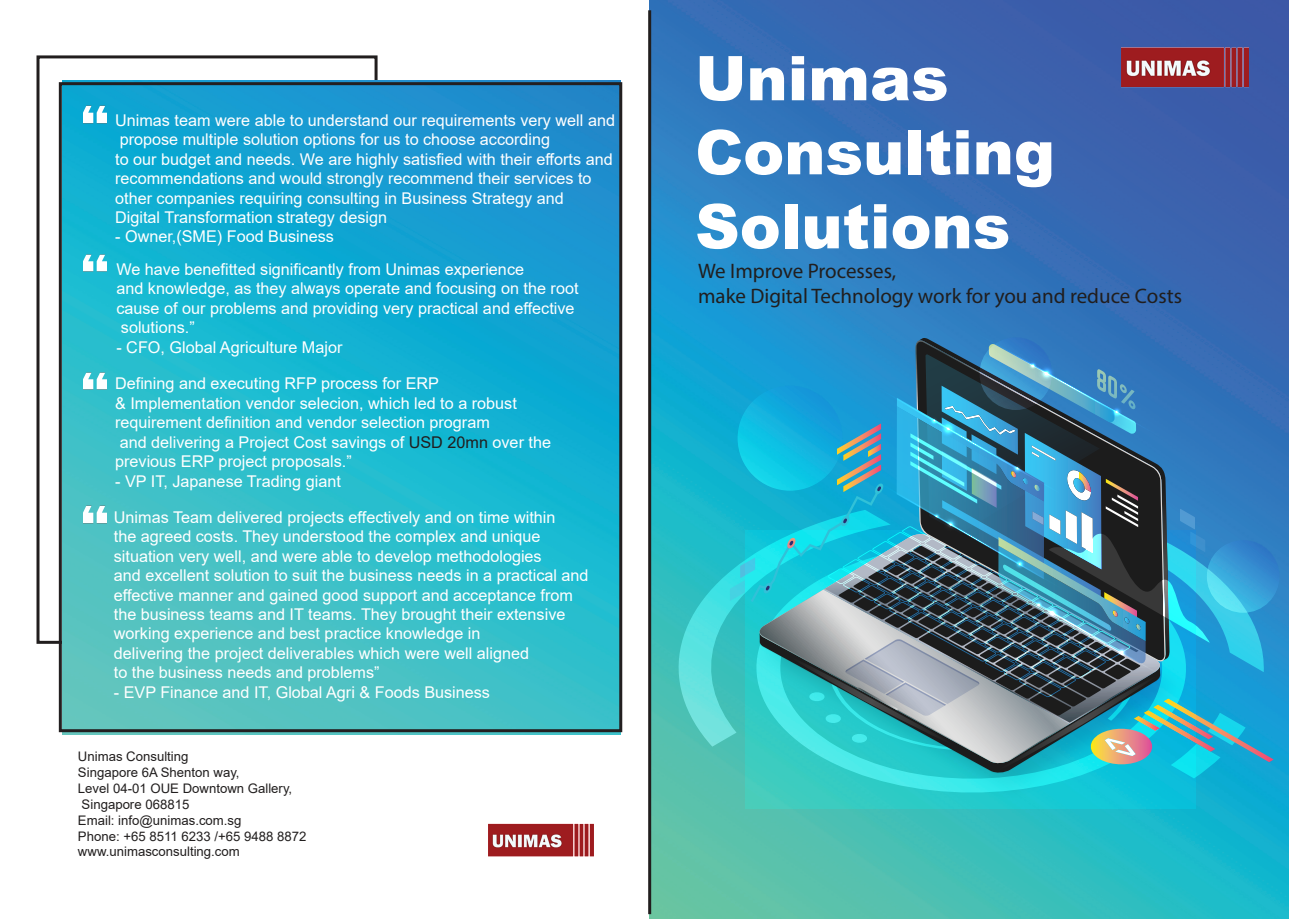
<style>
.page{position:relative;width:1289px;height:919px;background:#fff}
.page>*{position:absolute;margin:0;border:0;box-sizing:border-box;transform-origin:0 0}
.t1{font:900 61.65px/73.9px "Arial";color:#fff}
.t2{font:21px/25.2px "Myriad Pro";color:#211e1e}
.t3{font:16.2px/19.5px "Arial";color:#fff}
.t4{font:13.2px/15.8px "Arial";color:#211e1e}
.s1{color:#211d1e}
</style>
<div class="page">
<img style="left:649px;top:0;width:639px;height:918px">
<hr style="left:648px;top:10px;width:3px;height:904px;background:#211e1e">
<svg style="left:678px;top:510px;width:52px;height:236px;background:#40ccce"></svg>
<img style="left:745px;top:778px;width:450px;height:30px">
<img style="left:730px;top:333px;width:543px;height:445px">
<svg style="left:737px;top:385px;width:105px;height:105px;background:#11b5e0"></svg>
<svg style="left:979px;top:337px;width:73px;height:73px;background:#5085a6"></svg>
<svg style="left:1206px;top:540px;width:73px;height:72px;background:#3da4da"></svg>
<img style="left:1120px;top:2px;width:128px;height:128px">
<img style="left:62px;top:81px;width:558px;height:653px">
<div style="left:59px;top:82px;width:563px;height:650px;border:3px solid #231f20"></div>
<img style="left:488px;top:823px;width:105px;height:34px">
<img style="left:83px;top:502px;width:24px;height:24px">
<img style="left:83px;top:369px;width:24px;height:23px">
<img style="left:83px;top:251px;width:24px;height:24px">
<img style="left:83px;top:103px;width:24px;height:23px">
<p class="t3" style="left:115px;top:110px;width:501px">Unimas team were able to understand our requirements very well and propose multiple solution options for us to choose according<br>to our budget and needs. We are highly satisfied with their efforts and recommendations and would strongly recommend their services to other companies requiring consulting in Business Strategy and<br>Digital Transformation strategy design</p>
<p class="t3" style="left:115px;top:227px;width:220px">- Owner,(SME) Food Business</p>
<p class="t3" style="left:116px;top:259px;width:463px">We have benefitted significantly from Unimas experience<br>and knowledge, as they always operate and focusing on the root cause of our problems and providing very practical and effective solutions.”</p>
<p class="t3" style="left:116px;top:337px;width:227px">- CFO, Global Agriculture Major</p>
<p class="t3" style="left:115px;top:374px;width:437px">Defining and executing RFP process for ERP<br>&amp; Implementation vendor selecion, which led to a robust requirement definition and vendor selection program<br>and delivering a Project Cost savings of <span class="s1">USD 20mn</span> over the previous ERP project proposals.”</p>
<p class="t3" style="left:115px;top:471px;width:227px">- VP IT, Japanese Trading giant</p>
<p class="t3" style="left:114px;top:507px;width:476px">Unimas Team delivered projects effectively and on time within<br>the agreed costs. They understood the complex and unique situation very well, and were able to develop methodologies<br>and excellent solution to suit the business needs in a practical and effective manner and gained good support and acceptance from the business teams and IT teams. They brought their extensive working experience and best practice knowledge in<br>delivering the project deliverables which were well aligned<br>to the business needs and problems”</p>
<p class="t3" style="left:114px;top:682px;width:378px">- EVP Finance and IT, Global Agri &amp; Foods Business</p>
<p class="t4" style="left:78px;top:748px;width:230px">Unimas Consulting<br>Singapore 6A Shenton way,<br>Level 04-01 OUE Downtown Gallery,<br>Singapore 068815<br>Email: info@unimas.com.sg<br>Phone: +65 8511 6233 /+65 9488 8872 www.unimasconsulting.com</p>
<h1 class="t1" style="left:695px;top:39px;width:361px">Unimas<br>Consulting<br>Solutions</h1>
<p class="t2" style="left:698px;top:258px;width:485px">We Improve Processes,<br>make Digital Technology work for you and reduce Costs</p>
</div>
